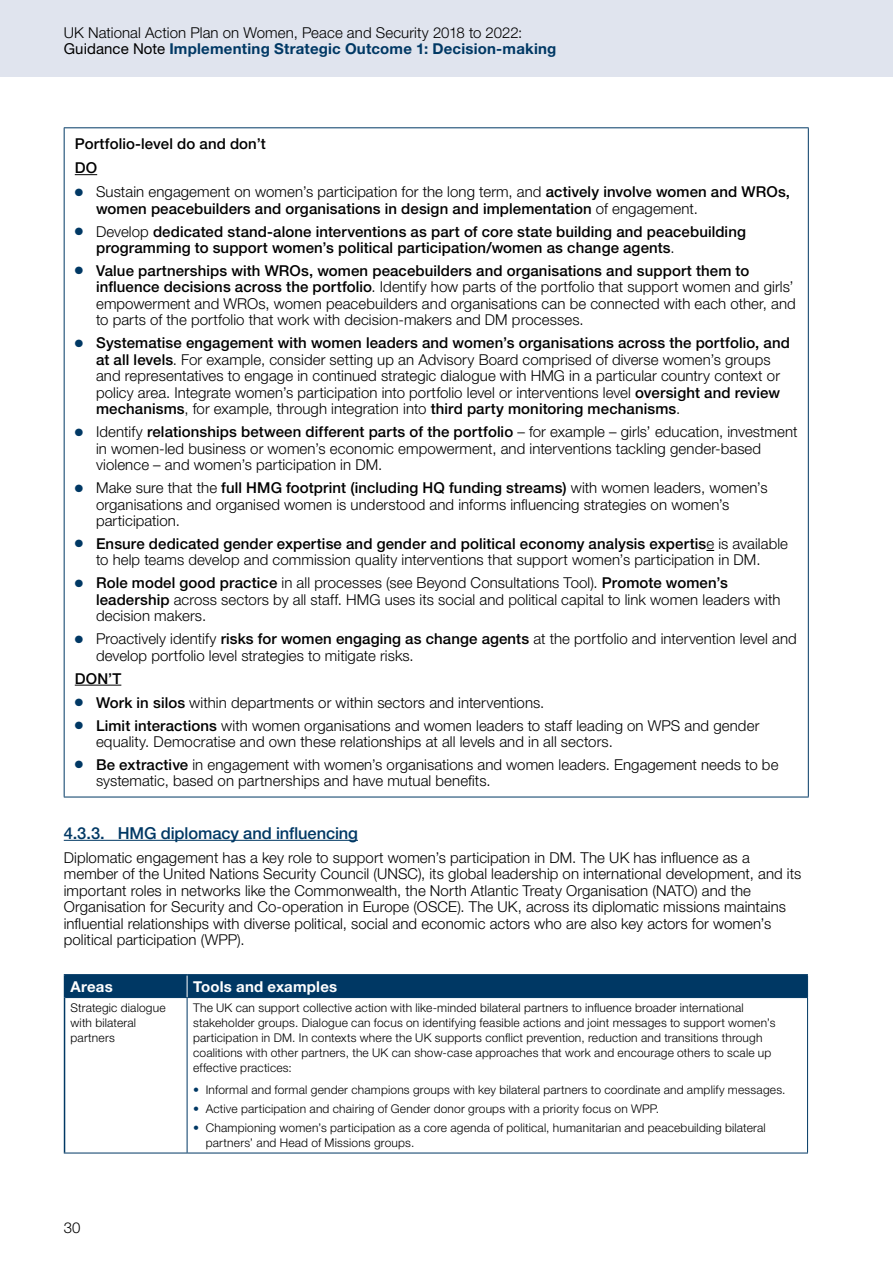
<style>
.page{position:relative;width:893px;height:1263px;background:#fff}
.page>*{position:absolute;margin:0;border:0;box-sizing:border-box;transform-origin:0 0}
.H3{font:500 16.5px "Helvetica Neue LT Std";letter-spacing:-.01em;color:#003864}
.Bullets{font:300 15px/16.5px "Helvetica Neue LT Std";letter-spacing:.005em;color:#000}
.Para{font:300 15px/16.5px "Helvetica Neue LT Std";letter-spacing:.005em;color:#000}
.Bullets-2{font:500 15px/16.5px "Helvetica Neue LT Std";letter-spacing:.005em;color:#000}
.Bullets_last{font:300 15px/16.5px "Helvetica Neue LT Std";letter-spacing:.005em;color:#000}
.Para-2{font:500 15px "Helvetica Neue LT Std";letter-spacing:.005em;color:#000}
.Table_small_headings{font:700 15px "Helvetica Neue LT Std";letter-spacing:.015em;color:#fff}
.Table_copy_smaller{font:300 12px/15px "Helvetica Neue LT Std";letter-spacing:.015em;color:#000}
.s1{font-weight:400}
.s2{font-weight:700;color:#003864}
.s3{color:#003864}
.s4{font-weight:300}
.s5{font-weight:500}
</style>
<div class="page">
<div style="left:0;top:0;width:893px;height:77px;background:#e0e4ee"></div>
<hr style="left:64px;top:840px;width:294px;height:1px;background:#003864">
<hr style="left:64px;top:128px;width:1px;height:669px;background:#003864">
<hr style="left:808px;top:128px;width:1px;height:669px;background:#003864">
<hr style="left:64px;top:797px;width:745px;height:1px;background:#003864">
<hr style="left:64px;top:127px;width:745px;height:1px;background:#003864">
<svg style="left:75px;top:174px;width:22px;height:1px"></svg>
<hr style="left:75px;top:685px;width:46px;height:1px;background:#000">
<hr style="left:65px;top:997px;width:122px;height:1px;background:#003864">
<hr style="left:187px;top:997px;width:621px;height:1px;background:#003864">
<hr style="left:187px;top:998px;width:1px;height:155px;background:#003864">
<hr style="left:807px;top:998px;width:1px;height:155px;background:#003864">
<hr style="left:64px;top:1153px;width:123px;height:1px;background:#003864">
<hr style="left:187px;top:1153px;width:621px;height:1px;background:#003864">
<hr style="left:64px;top:974px;width:123px;height:1px;background:#003864">
<hr style="left:187px;top:974px;width:621px;height:1px;background:#003864">
<hr style="left:64px;top:997px;width:1px;height:156px;background:#003864">
<div style="left:64px;top:975px;width:744px;height:22px;background:#003864"></div>
<p class="Para" style="left:64px;top:24px;width:494px">UK National Action Plan on Women, Peace and Security 2018 to 2022:<br><span class="s1">Guidance Note</span> <span class="s2">Implementing Strategic Outcome 1: Decision-making</span></p>
<p class="Para-2" style="left:75px;top:135px;width:193px">Portfolio-level do and don’t</p>
<p class="Para-2" style="left:75px;top:159px;width:24px">DO</p>
<p class="Bullets-2" style="left:96px;top:183px;width:695px;text-indent:-21px"><span class="s3">●</span> <span class="s4">Sustain engagement on women’s participation for the long term, and</span> actively involve women and WROs, women peacebuilders and organisations in design and implementation <span class="s4">of engagement.</span></p>
<p class="Bullets-2" style="left:96px;top:223px;width:651px;text-indent:-21px"><span class="s3">●</span> <span class="s4">Develop</span> dedicated stand-alone interventions as part of core state building and peacebuilding programming to support women’s political participation/women as change agents<span class="s4">.</span></p>
<p class="Bullets" style="left:96px;top:262px;width:701px;text-indent:-21px"><span class="s3">●</span> <span class="s5">Value partnerships with WROs, women peacebuilders and organisations and support them to influence decisions across the portfolio</span>. Identify how parts of the portfolio that support women and girls’ empowerment and WROs, women peacebuilders and organisations can be connected with each other, and to parts of the portfolio that work with decision-makers and DM processes.</p>
<p class="Bullets" style="left:96px;top:334px;width:695px;text-indent:-21px"><span class="s3">●</span> <span class="s5">Systematise engagement with women leaders and women’s organisations across the portfolio, and at all levels</span>. For example, consider setting up an Advisory Board comprised of diverse women’s groups and representatives to engage in continued strategic dialogue with HMG in a particular country context or policy area. Integrate women’s participation into portfolio level or interventions level <span class="s5">oversight and review mechanisms</span>, for example, through integration into <span class="s5">third party monitoring mechanisms</span>.</p>
<p class="Bullets" style="left:96px;top:423px;width:703px;text-indent:-21px"><span class="s3">●</span> Identify <span class="s5">relationships between different parts of the portfolio</span> – for example – girls’ education, investment in women-led business or women’s economic empowerment, and interventions tackling gender-based violence – and women’s participation in DM.</p>
<p class="Bullets" style="left:96px;top:479px;width:673px;text-indent:-21px"><span class="s3">●</span> Make sure that the <span class="s5">full HMG footprint (including HQ funding streams)</span> with women leaders, women’s organisations and organised women is understood and informs influencing strategies on women’s participation.</p>
<p class="Bullets" style="left:75px;top:535px;width:715px;text-align:center"><span class="s3">●</span> <span class="s5">Ensure dedicated gender expertise and gender and political economy analysis expertis</span>e is available to help teams develop and commission quality interventions that support women’s participation in DM.</p>
<p class="Bullets" style="left:96px;top:574px;width:686px;text-indent:-21px"><span class="s3">●</span> <span class="s5">Role model good practice</span> in all processes (see Beyond Consultations Tool). <span class="s5">Promote women’s leadership</span> across sectors by all staff. HMG uses its social and political capital to link women leaders with decision makers.</p>
<p class="Bullets" style="left:96px;top:630px;width:702px;text-indent:-21px"><span class="s3">●</span> Proactively identify <span class="s5">risks for women engaging as change agents</span> at the portfolio and intervention level and develop portfolio level strategies to mitigate risks.</p>
<p class="Para-2" style="left:75px;top:669px;width:48px">DON’T</p>
<p class="Bullets" style="left:75px;top:694px;width:471px"><span class="s3">●</span> <span class="s5">Work in silos</span> within departments or within sectors and interventions.</p>
<p class="Bullets" style="left:96px;top:717px;width:665px;text-indent:-21px"><span class="s3">●</span> <span class="s5">Limit interactions</span> with women organisations and women leaders to staff leading on WPS and gender equality. Democratise and own these relationships at all levels and in all sectors.</p>
<p class="Bullets_last" style="left:96px;top:756px;width:684px;text-indent:-21px"><span class="s3">●</span> <span class="s5">Be extractive</span> in engagement with women’s organisations and women leaders. Engagement needs to be systematic, based on partnerships and have mutual benefits.</p>
<p class="H3" style="left:64px;top:823px;width:296px">4.3.3. HMG diplomacy and influencing</p>
<p class="Para" style="left:64px;top:849px;width:739px">Diplomatic engagement has a key role to support women’s participation in DM. The UK has influence as a member of the United Nations Security Council (UNSC), its global leadership on international development, and its important roles in networks like the Commonwealth, the North Atlantic Treaty Organisation (NATO) and the Organisation for Security and Co-operation in Europe (OSCE). The UK, across its diplomatic missions maintains influential relationships with diverse political, social and economic actors who are also key actors for women’s political participation (WPP).</p>
<p class="Table_small_headings" style="left:71px;top:977px;width:44px">Areas</p>
<p class="Table_small_headings" style="left:193px;top:977px;width:146px">Tools and examples</p>
<p class="Table_copy_smaller" style="left:71px;top:1000px;width:97px">Strategic dialogue with bilateral partners</p>
<p class="Table_copy_smaller" style="left:193px;top:1000px;width:584px">The UK can support collective action with like-minded bilateral partners to influence broader international stakeholder groups. Dialogue can focus on identifying feasible actions and joint messages to support women’s participation in DM. In contexts where the UK supports conflict prevention, reduction and transitions through coalitions with other partners, the UK can show-case approaches that work and encourage others to scale up effective practices:</p>
<p class="Table_copy_smaller" style="left:193px;top:1081px;width:594px"><span class="s3">•</span> Informal and formal gender champions groups with key bilateral partners to coordinate and amplify messages.</p>
<p class="Table_copy_smaller" style="left:193px;top:1101px;width:468px"><span class="s3">•</span> Active participation and chairing of Gender donor groups with a priority focus on WPP.</p>
<p class="Table_copy_smaller" style="left:206px;top:1120px;width:561px;text-indent:-13px"><span class="s3">•</span> Championing women’s participation as a core agenda of political, humanitarian and peacebuilding bilateral partners’ and Head of Missions groups.</p>
<p class="Para" style="left:64px;top:1219px;width:18px">30</p>
</div>
